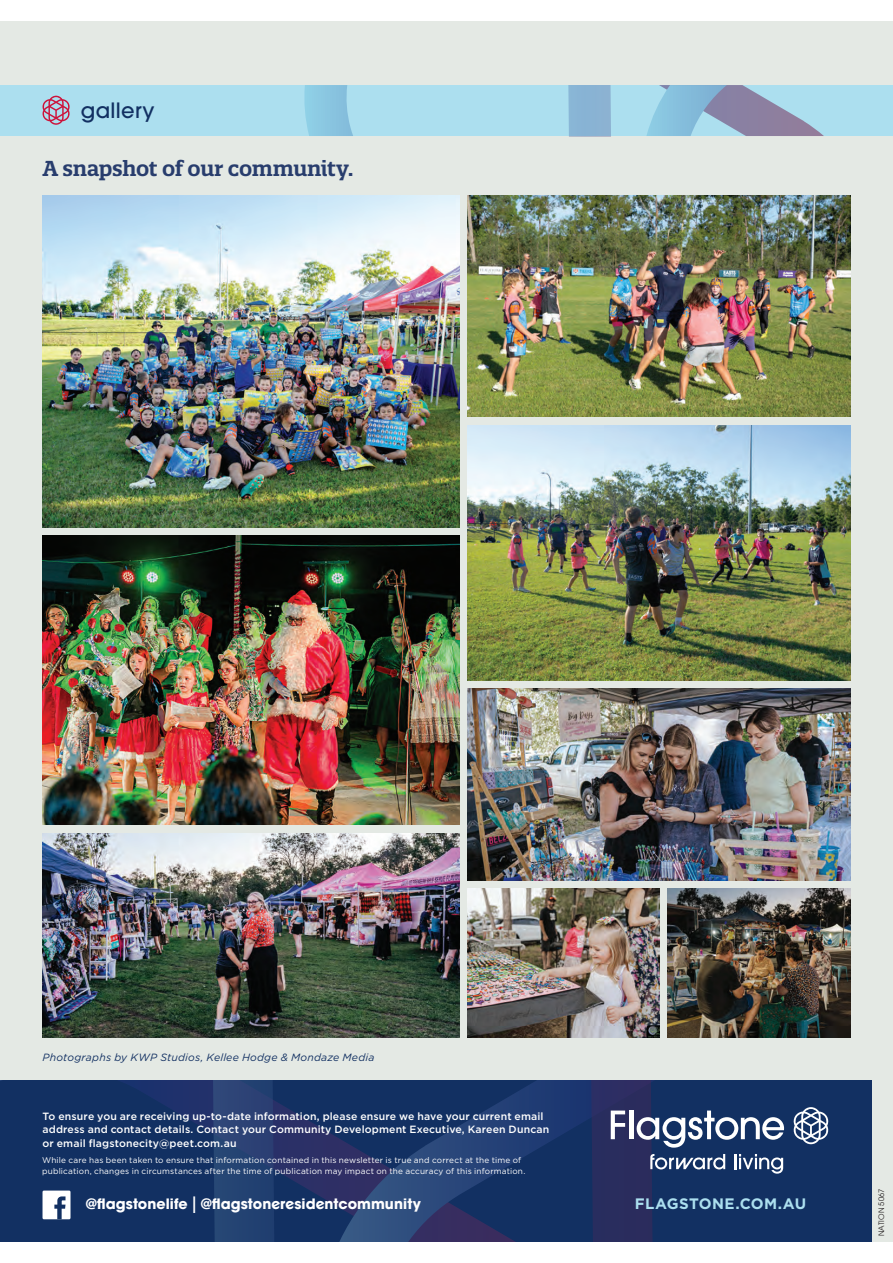
<style>
.page{position:relative;width:893px;height:1263px;background:#fff}
.page>*{position:absolute;margin:0;border:0;box-sizing:border-box;transform-origin:0 0}
.Text{font:600 21px "Quatro Slab";letter-spacing:-.02em;color:#283d6d}
.t1{font:500 21px "ITC Avant Garde Pro";letter-spacing:.015em;color:#123062}
.t2{font:700 15.15px "Gotham";letter-spacing:.02em;color:#acdfef}
.Body_Text{font:700 14.25px "ITC Avant Garde Pro";letter-spacing:.005em;color:#fff}
.Body_Text-2{font:500 10.5px/13.5px "Gotham";letter-spacing:.01em;color:#fff}
.Body_Gotham{font:italic 10.5px "Gotham";letter-spacing:.02em;color:#123062}
.t3{font:8.25px/10.5px "Gotham";letter-spacing:.02em;color:#fff}
.t4{font:7.5px "ITC Avant Garde Pro";letter-spacing:.03em;color:#231f20}
.s1{font-weight:400;font-size:22.35px}
</style>
<div class="page">
<div style="left:0;top:21px;width:893px;height:1221px;background:#e4e9e4"></div>
<svg style="left:0;top:1080px;width:212px;height:162px;background:#123062"></svg>
<div style="left:655px;top:1080px;width:217px;height:162px;background:#123062"></div>
<svg style="left:212px;top:1080px;width:443px;height:162px;background:#203669"></svg>
<div style="left:0;top:85px;width:893px;height:50px;background:#acdfef"></div>
<svg style="left:42px;top:96px;width:28px;height:29px"></svg>
<svg style="left:303px;top:85px;width:521px;height:51px"></svg>
<div style="left:43px;top:1190px;width:28px;height:29px;background:#fff"></div>
<svg style="left:54px;top:1196px;width:12px;height:23px"></svg>
<svg style="left:650px;top:1154px;width:75px;height:15px"></svg>
<svg style="left:734px;top:1154px;width:49px;height:20px"></svg>
<svg style="left:611px;top:1110px;width:14px;height:29px"></svg>
<hr style="left:629px;top:1110px;width:4px;height:29px;background:#fff">
<svg style="left:637px;top:1110px;width:147px;height:38px;background:#586b8e"></svg>
<svg style="left:793px;top:1107px;width:36px;height:37px"></svg>
<img style="left:468px;top:196px;width:382px;height:221px">
<img style="left:43px;top:536px;width:416px;height:289px">
<img style="left:468px;top:425px;width:382px;height:255px">
<img style="left:468px;top:689px;width:382px;height:191px">
<img style="left:668px;top:889px;width:182px;height:148px">
<img style="left:43px;top:833px;width:416px;height:204px">
<img style="left:468px;top:889px;width:191px;height:148px">
<img style="left:43px;top:196px;width:416px;height:331px">
<p class="t1" style="left:81px;top:97px;width:75px">gallery</p>
<p class="Text" style="left:43px;top:156px;width:312px">A snapshot of our community.</p>
<p class="Body_Gotham" style="left:43px;top:1050px;width:333px">Photographs by KWP Studios, Kellee Hodge &amp; Mondaze Media</p>
<p class="Body_Text-2" style="left:43px;top:1109px;width:508px">To ensure you are receiving up-to-date information, please ensure we have your current email address and contact details. Contact your Community Development Executive, Kareen Duncan or email flagstonecity@peet.com.au</p>
<p class="t3" style="left:42px;top:1155px;width:485px">While care has been taken to ensure that information contained in this newsletter is true and correct at the time of publication, changes in circumstances after the time of publication may impact on the accuracy of this information.</p>
<p class="Body_Text" style="left:86px;top:1194px;width:336px">@flagstonelife <span class="s1">I</span> @flagstoneresidentcommunity</p>
<p class="t4" style="left:877px;top:1236px;width:49px;rotate:-90deg">NATION 5067</p>
<p class="t2" style="left:635px;top:1194px;width:173px">FLAGSTONE.COM.AU</p>
</div>
